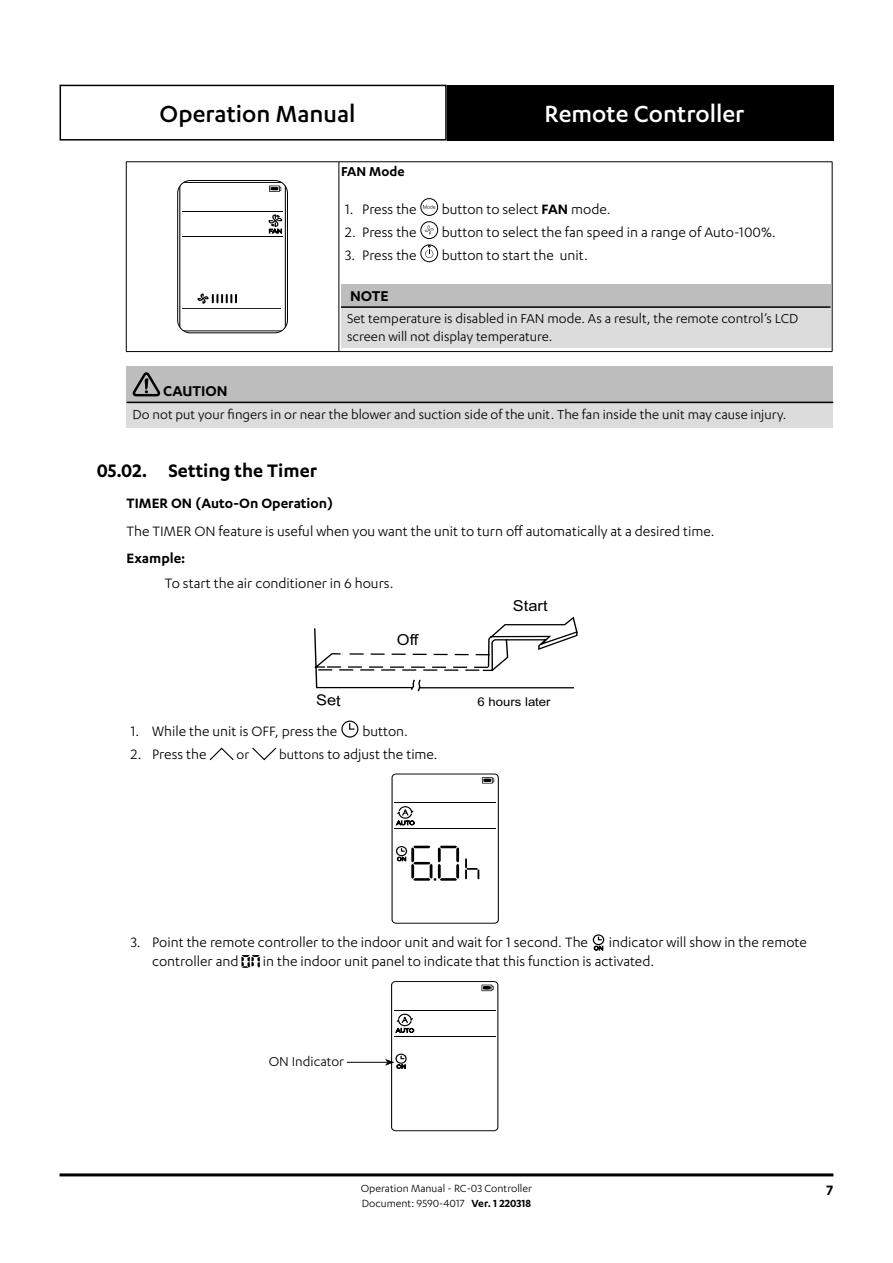
<style>
.page{position:relative;width:893px;height:1263px;background:#fff}
.page>*{position:absolute;margin:0;border:0;box-sizing:border-box;transform-origin:0 0}
.t1{font:500 27px "Karbon";color:#fff}
.t2{font:500 27px "Karbon";color:#000}
.t3{font:600 21px "Karbon";color:#000}
.NOTES_Title{font:600 16.5px "Karbon";color:#000}
.Paragraph_2__Sub{font:15.75px "Karbon";color:#000}
.Paragraph_03__Subsub{font:15.75px "Karbon";color:#000}
.Paragraph_02__Sub__B{font:600 15.75px "Karbon";color:#000}
.Paragraph_2__Sub-2{font:600 15.75px "Karbon";color:#000}
.t4{font:15.15px "Arial";color:#000;scale:1.09 1}
.NOTES_Content{font:15px/18px "Karbon";color:#000}
.NOTES_Content-2{font:600 15px "Karbon";color:#000}
.t5{font:12.15px "Arial";color:#000;scale:1.09 1}
.t6{font:12px/14.4px "Karbon";color:#000}
.s1{font-weight:600}
.s2{font-size:15px}
</style>
<div class="page">
<hr style="left:60px;top:1173px;width:773px;height:3px;background:#000">
<div style="left:60px;top:85px;width:387px;height:56px;border:2px solid #000"></div>
<div style="left:447px;top:85px;width:386px;height:56px;background:#000"></div>
<hr style="left:126px;top:162px;width:213px;height:1px;background:#000">
<hr style="left:126px;top:162px;width:1px;height:189px;background:#000">
<hr style="left:339px;top:162px;width:493px;height:1px;background:#000">
<hr style="left:339px;top:162px;width:1px;height:189px;background:#000">
<hr style="left:832px;top:162px;width:1px;height:189px;background:#000">
<hr style="left:126px;top:351px;width:213px;height:1px;background:#000">
<hr style="left:339px;top:351px;width:493px;height:1px;background:#000">
<svg style="left:179px;top:182px;width:107px;height:150px"></svg>
<div style="left:177px;top:180px;width:111px;height:153px;border:1px solid #000;border-radius:13px"></div>
<div style="left:421px;top:198px;width:17px;height:18px;border:1px solid #000;border-radius:50%"></div>
<svg style="left:423px;top:205px;width:12px;height:4px"></svg>
<div style="left:421px;top:221px;width:17px;height:18px;border:1px solid #000;border-radius:50%"></div>
<svg style="left:425px;top:225px;width:9px;height:10px"></svg>
<div style="left:421px;top:245px;width:17px;height:17px;border:1px solid #000;border-radius:50%"></div>
<svg style="left:425px;top:245px;width:8px;height:13px"></svg>
<div style="left:341px;top:284px;width:489px;height:23px;background:#bdbdbd"></div>
<div style="left:341px;top:307px;width:489px;height:40px;background:#dcdcdc"></div>
<hr style="left:341px;top:306px;width:489px;height:2px;background:#000">
<div style="left:127px;top:366px;width:706px;height:36px;background:#bdbdbd"></div>
<div style="left:127px;top:402px;width:706px;height:26px;background:#dcdcdc"></div>
<hr style="left:127px;top:402px;width:706px;height:1px;background:#000">
<svg style="left:132px;top:372px;width:29px;height:25px"></svg>
<svg style="left:341px;top:720px;width:17px;height:18px"></svg>
<svg style="left:209px;top:747px;width:25px;height:14px"></svg>
<svg style="left:252px;top:747px;width:25px;height:14px"></svg>
<div style="left:392px;top:773px;width:107px;height:151px;border:1px solid #000;border-radius:4px"></div>
<hr style="left:395px;top:828px;width:101px;height:1px;background:#000">
<hr style="left:395px;top:802px;width:101px;height:1px;background:#000">
<div style="left:396px;top:846px;width:11px;height:10px;border:1px solid #000;border-radius:50%"></div>
<svg style="left:397px;top:846px;width:62px;height:35px"></svg>
<svg style="left:465px;top:858px;width:14px;height:21px"></svg>
<svg style="left:482px;top:777px;width:12px;height:7px"></svg>
<svg style="left:396px;top:806px;width:19px;height:19px"></svg>
<svg style="left:594px;top:936px;width:9px;height:14px"></svg>
<div style="left:593px;top:934px;width:11px;height:11px;border:1px solid #000;border-radius:50%"></div>
<svg style="left:241px;top:955px;width:19px;height:13px"></svg>
<div style="left:391px;top:981px;width:107px;height:150px;border:1px solid #000;border-radius:4px"></div>
<hr style="left:394px;top:1036px;width:101px;height:1px;background:#000">
<hr style="left:394px;top:1010px;width:101px;height:1px;background:#000">
<div style="left:395px;top:1053px;width:12px;height:11px;border:1px solid #000;border-radius:50%"></div>
<svg style="left:481px;top:984px;width:13px;height:7px"></svg>
<svg style="left:395px;top:1013px;width:19px;height:20px"></svg>
<hr style="left:347px;top:1062px;width:40px;height:1px;background:#000">
<svg style="left:385px;top:1055px;width:21px;height:14px"></svg>
<svg style="left:314px;top:616px;width:264px;height:76px"></svg>
<h1 class="t2" style="left:160px;top:98px;width:197px">Operation Manual</h1>
<h1 class="t1" style="left:545px;top:99px;width:201px">Remote Controller</h1>
<p class="NOTES_Content-2" style="left:341px;top:163px;width:65px">FAN Mode</p>
<p class="Paragraph_2__Sub" style="left:345px;top:200px;width:73px">1. Press the</p>
<p class="Paragraph_2__Sub" style="left:442px;top:200px;width:170px">button to select <span class="s1">FAN</span> mode.</p>
<p class="Paragraph_2__Sub" style="left:345px;top:223px;width:73px">2. Press the</p>
<p class="Paragraph_2__Sub" style="left:442px;top:223px;width:335px">button to select the fan speed in a range of Auto-100%.</p>
<p class="Paragraph_2__Sub" style="left:345px;top:246px;width:73px">3. Press the</p>
<p class="Paragraph_2__Sub" style="left:442px;top:246px;width:147px">button to start the unit.</p>
<p class="NOTES_Title" style="left:350px;top:287px;width:40px">NOTE</p>
<p class="NOTES_Content" style="left:347px;top:309px;width:453px">Set temperature is disabled in FAN mode. As a result, the remote control’s LCD screen will not display temperature.</p>
<p class="NOTES_Title" style="left:163px;top:382px;width:66px">CAUTION</p>
<p class="NOTES_Content" style="left:133px;top:405px;width:655px">Do not put your fingers in or near the blower and suction side of the unit. The fan inside the unit may cause injury.</p>
<p class="t3" style="left:97px;top:458px;width:222px">05.02. Setting the Timer</p>
<p class="Paragraph_02__Sub__B" style="left:127px;top:495px;width:208px">TIMER ON (Auto-On Operation)</p>
<p class="Paragraph_2__Sub" style="left:127px;top:522px;width:589px">The TIMER ON feature is useful when you want the unit to turn off automatically at a desired time.</p>
<p class="Paragraph_2__Sub-2" style="left:127px;top:550px;width:60px">Example:</p>
<p class="Paragraph_03__Subsub" style="left:165px;top:575px;width:230px">To start the air conditioner in 6 hours.</p>
<p class="t4" style="left:513px;top:595px;width:33px">Start</p>
<p class="t4" style="left:397px;top:630px;width:21px">Off</p>
<p class="Paragraph_2__Sub" style="left:131px;top:722px;width:208px">1. While the unit is OFF, press the</p>
<p class="Paragraph_2__Sub" style="left:362px;top:722px;width:47px">button.</p>
<p class="Paragraph_2__Sub" style="left:131px;top:745px;width:77px">2. Press the</p>
<p class="NOTES_Content" style="left:237px;top:745px;width:14px">or</p>
<p class="Paragraph_2__Sub" style="left:279px;top:745px;width:160px"><span class="s2">buttons</span> to adjust the time.</p>
<p class="t5" style="left:478px;top:693px;width:69px">6 hours later</p>
<p class="Paragraph_2__Sub" style="left:131px;top:934px;width:459px">3. Point the remote controller to the indoor unit and wait for 1 second. The</p>
<p class="Paragraph_2__Sub" style="left:609px;top:934px;width:199px">indicator will show in the remote</p>
<p class="Paragraph_2__Sub" style="left:152px;top:953px;width:88px">controller and</p>
<p class="Paragraph_2__Sub" style="left:263px;top:953px;width:393px">in the indoor unit panel to indicate that this function is activated.</p>
<p class="NOTES_Content" style="left:269px;top:1052px;width:77px">ON Indicator</p>
<p class="t6" style="left:361px;top:1181px;width:173px">Operation Manual - RC-03 Controller<br>Document: 9590-4017 <span class="s1">Ver. 1 220318</span></p>
<p class="Paragraph_02__Sub__B" style="left:826px;top:1181px;width:8px">7</p>
</div>
